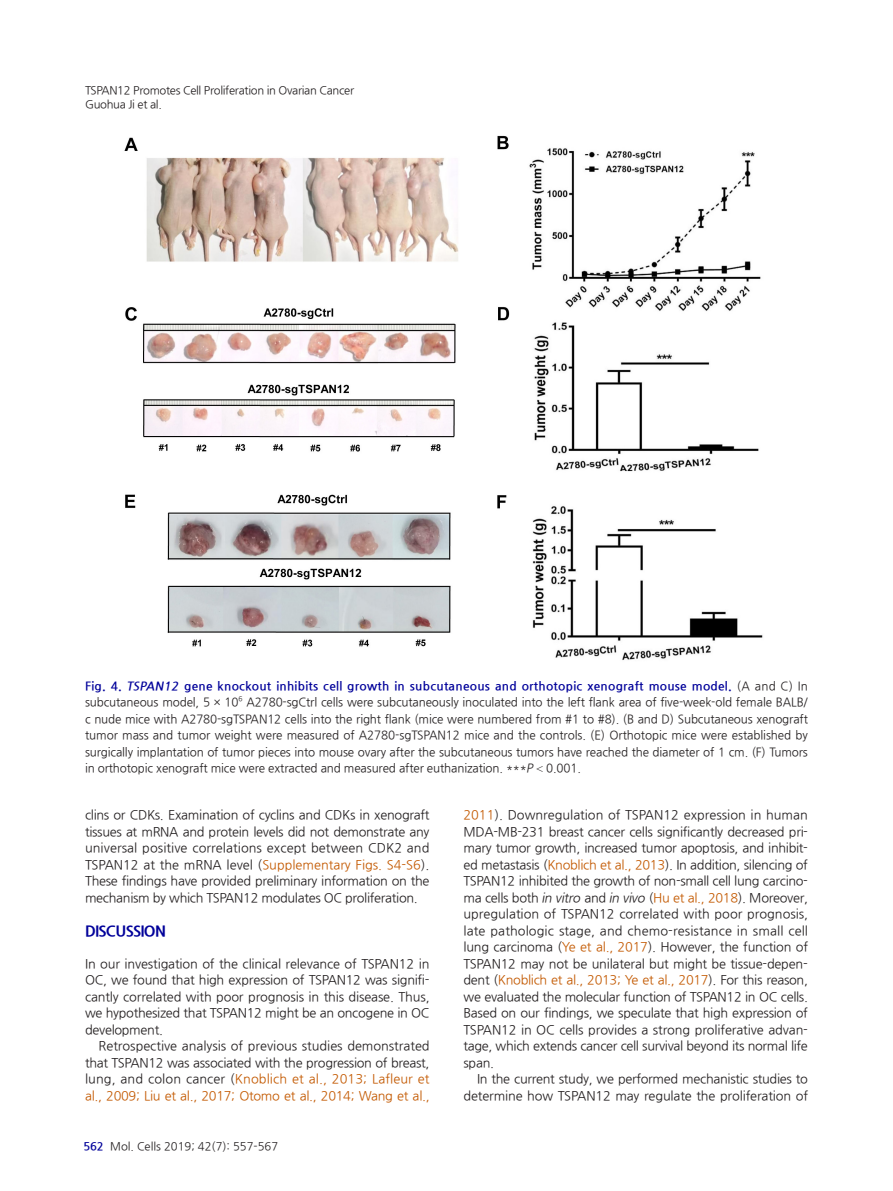
<style>
.page{position:relative;width:893px;height:1191px;background:#fff}
.page>*{position:absolute;margin:0;border:0;box-sizing:border-box;transform-origin:0 0}
.서론{font:800 15px "Nanum Gothic";letter-spacing:-.04em;color:#00009a}
.본문{font:12.75px/16.5px "Nanum Gothic";letter-spacing:-.025em;color:#231f20;text-align:justify}
.그림설명{font:12px/16.5px "Nanum Gothic";letter-spacing:-.01em;color:#231f20;text-align:justify}
.그림설명-2{font:700 12px/16.5px "Nanum Gothic";letter-spacing:.025em;color:#00009a}
.t1{font:11.25px/13.5px "Nanum Gothic";letter-spacing:-.025em;color:#231f20}
.t2{font:11.25px "Nanum Gothic";color:#231f20}
.그림설명-3{font:7.05px "Nanum Gothic";color:#231f20}
.s1{font-style:italic}
.s2{font-weight:400;color:#231f20}
.s3{font-family:"Times New Roman"}
.s4{color:#c35900}
.s5{font-weight:700;color:#00009a}
</style>
<div class="page">
<img style="left:124px;top:135px;width:639px;height:525px">
<p class="t1" style="left:85px;top:84px;width:271px">TSPAN12 Promotes Cell Proliferation in Ovarian Cancer<br>Guohua Ji et al.</p>
<p class="그림설명-2" style="left:85px;top:678px;width:724px">Fig. 4. <span class="s1">TSPAN12</span> gene knockout inhibits cell growth in subcutaneous and orthotopic xenograft mouse model. <span class="s2">(A and C) In subcutaneous model, 5 × 10</span></p>
<p class="그림설명-3" style="left:238px;top:695px;width:6px">6</p>
<p class="그림설명" style="left:85px;top:694px;width:724px;text-indent:161px">A2780-sgCtrl cells were subcutaneously inoculated into the left flank area of five-week-old female BALB/ c nude mice with A2780-sgTSPAN12 cells into the right flank (mice were numbered from #1 to #8). (B and D) Subcutaneous xenograft tumor mass and tumor weight were measured of A2780-sgTSPAN12 mice and the controls. (E) Orthotopic mice were established by surgically implantation of tumor pieces into mouse ovary after the subcutaneous tumors have reached the diameter of 1 cm. (F) Tumors in orthotopic xenograft mice were extracted and measured after euthanization. ***<span class="s1">P</span> <span class="s3">&lt;</span> 0.001.</p>
<p class="본문" style="left:85px;top:807px;width:346px">clins or CDKs. Examination of cyclins and CDKs in xenograft tissues at mRNA and protein levels did not demonstrate any universal positive correlations except between CDK2 and TSPAN12 at the mRNA level (<span class="s4">Supplementary Figs. S4-S6</span>).<br>These findings have provided preliminary information on the mechanism by which TSPAN12 modulates OC proliferation.</p>
<p class="서론" style="left:85px;top:923px;width:82px">DISCUSSION</p>
<p class="본문" style="left:85px;top:955px;width:346px">In our investigation of the clinical relevance of TSPAN12 in OC, we found that high expression of TSPAN12 was signifi&shy;cantly correlated with poor prognosis in this disease. Thus, we hypothesized that TSPAN12 might be an oncogene in OC development.</p>
<p class="본문" style="left:85px;top:1038px;width:346px;text-indent:14px">Retrospective analysis of previous studies demonstrated that TSPAN12 was associated with the progression of breast, lung, and colon cancer (<span class="s4">Knoblich et al., 2013; Lafleur et al., 2009; Liu et al., 2017; Otomo et al., 2014; Wang et al.,</span></p>
<p class="t2" style="left:83px;top:1140px;width:196px"><span class="s5">562</span> Mol. Cells 2019; 42(7): 557-567</p>
<p class="본문" style="left:463px;top:807px;width:346px"><span class="s4">2011</span>). Downregulation of TSPAN12 expression in human MDA-MB-231 breast cancer cells significantly decreased pri&shy;mary tumor growth, increased tumor apoptosis, and inhibit&shy;ed metastasis (<span class="s4">Knoblich et al., 2013</span>). In addition, silencing of TSPAN12 inhibited the growth of non-small cell lung carcino&shy;ma cells both <span class="s1">in vitro</span> and <span class="s1">in vivo</span> (<span class="s4">Hu et al., 2018</span>). Moreover, upregulation of TSPAN12 correlated with poor prognosis, late pathologic stage, and chemo-resistance in small cell lung carcinoma (<span class="s4">Ye et al., 2017</span>). However, the function of TSPAN12 may not be unilateral but might be tissue-depen&shy;dent (<span class="s4">Knoblich et al., 2013; Ye et al., 2017</span>). For this reason, we evaluated the molecular function of TSPAN12 in OC cells.<br>Based on our findings, we speculate that high expression of TSPAN12 in OC cells provides a strong proliferative advan&shy;tage, which extends cancer cell survival beyond its normal life span.</p>
<p class="본문" style="left:463px;top:1071px;width:346px;text-align:right">In the current study, we performed mechanistic studies to determine how TSPAN12 may regulate the proliferation of</p>
</div>
